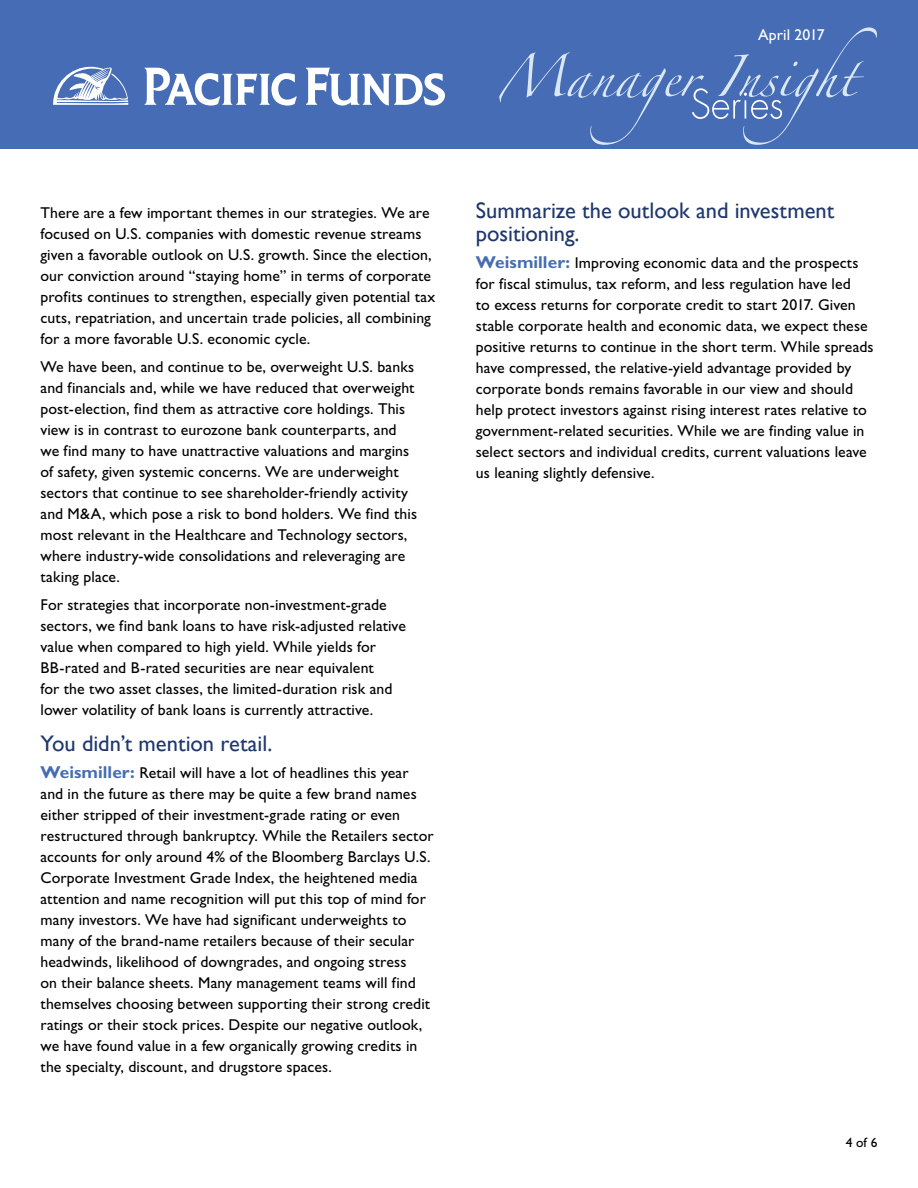
<style>
.page{position:relative;width:918px;height:1188px;background:#fff}
.page>*{position:absolute;margin:0;border:0;box-sizing:border-box;transform-origin:0 0}
.Subhead{font:22.5px/22.5px "Gill Sans";color:#1f376c}
.Text{font:15.75px/21px "Gill Sans Std";letter-spacing:.005em;color:#000}
.t1{font:15.75px "Gill Sans Std";letter-spacing:.005em;color:#fff}
.t2{font:13.5px "Gill Sans Std";color:#000}
.s1{font-weight:700;font-size:17.25px;color:#456cb4}
</style>
<div class="page">
<div style="left:0;top:0;width:918px;height:149px;background:#456cb4"></div>
<svg style="left:499px;top:27px;width:378px;height:118px"></svg>
<svg style="left:53px;top:67px;width:75px;height:38px"></svg>
<svg style="left:145px;top:68px;width:152px;height:38px"></svg>
<svg style="left:306px;top:67px;width:139px;height:39px"></svg>
<p class="t1" style="left:758px;top:26px;width:68px">April 2017</p>
<p class="Text" style="left:40px;top:202px;width:396px">There are a few important themes in our strategies. We are focused on U.S. companies with domestic revenue streams given a favorable outlook on U.S. growth. Since the election, our conviction around “staying home” in terms of corporate profits continues to strengthen, especially given potential tax cuts, repatriation, and uncertain trade policies, all combining for a more favorable U.S. economic cycle.</p>
<p class="Text" style="left:40px;top:356px;width:378px">We have been, and continue to be, overweight U.S. banks and financials and, while we have reduced that overweight post-election, find them as attractive core holdings. This view is in contrast to eurozone bank counterparts, and we find many to have unattractive valuations and margins of safety, given systemic concerns. We are underweight sectors that continue to see shareholder-friendly activity and M&amp;A, which pose a risk to bond holders. We find this most relevant in the Healthcare and Technology sectors, where industry-wide consolidations and releveraging are taking place.</p>
<p class="Text" style="left:40px;top:594px;width:367px">For strategies that incorporate non-investment-grade sectors, we find bank loans to have risk-adjusted relative value when compared to high yield. While yields for BB-rated and B-rated securities are near equivalent<br>for the two asset classes, the limited-duration risk and lower volatility of bank loans is currently attractive.</p>
<p class="Subhead" style="left:40px;top:732px;width:233px">You didn’t mention retail.</p>
<p class="Text" style="left:40px;top:763px;width:395px"><span class="s1">Weismiller:</span> Retail will have a lot of headlines this year and in the future as there may be quite a few brand names either stripped of their investment-grade rating or even restructured through bankruptcy. While the Retailers sector accounts for only around 4% of the Bloomberg Barclays U.S.<br>Corporate Investment Grade Index, the heightened media attention and name recognition will put this top of mind for many investors. We have had significant underweights to many of the brand-name retailers because of their secular headwinds, likelihood of downgrades, and ongoing stress<br>on their balance sheets. Many management teams will find themselves choosing between supporting their strong credit ratings or their stock prices. Despite our negative outlook, we have found value in a few organically growing credits in the specialty, discount, and drugstore spaces.</p>
<p class="Subhead" style="left:476px;top:199px;width:360px">Summarize the outlook and investment positioning.</p>
<p class="Text" style="left:476px;top:253px;width:399px"><span class="s1">Weismiller:</span> Improving economic data and the prospects for fiscal stimulus, tax reform, and less regulation have led<br>to excess returns for corporate credit to start 2017. Given stable corporate health and economic data, we expect these positive returns to continue in the short term. While spreads have compressed, the relative-yield advantage provided by corporate bonds remains favorable in our view and should help protect investors against rising interest rates relative to government-related securities. While we are finding value in select sectors and individual credits, current valuations leave us leaning slightly defensive.</p>
<p class="t2" style="left:846px;top:1135px;width:33px">4 of 6</p>
</div>
